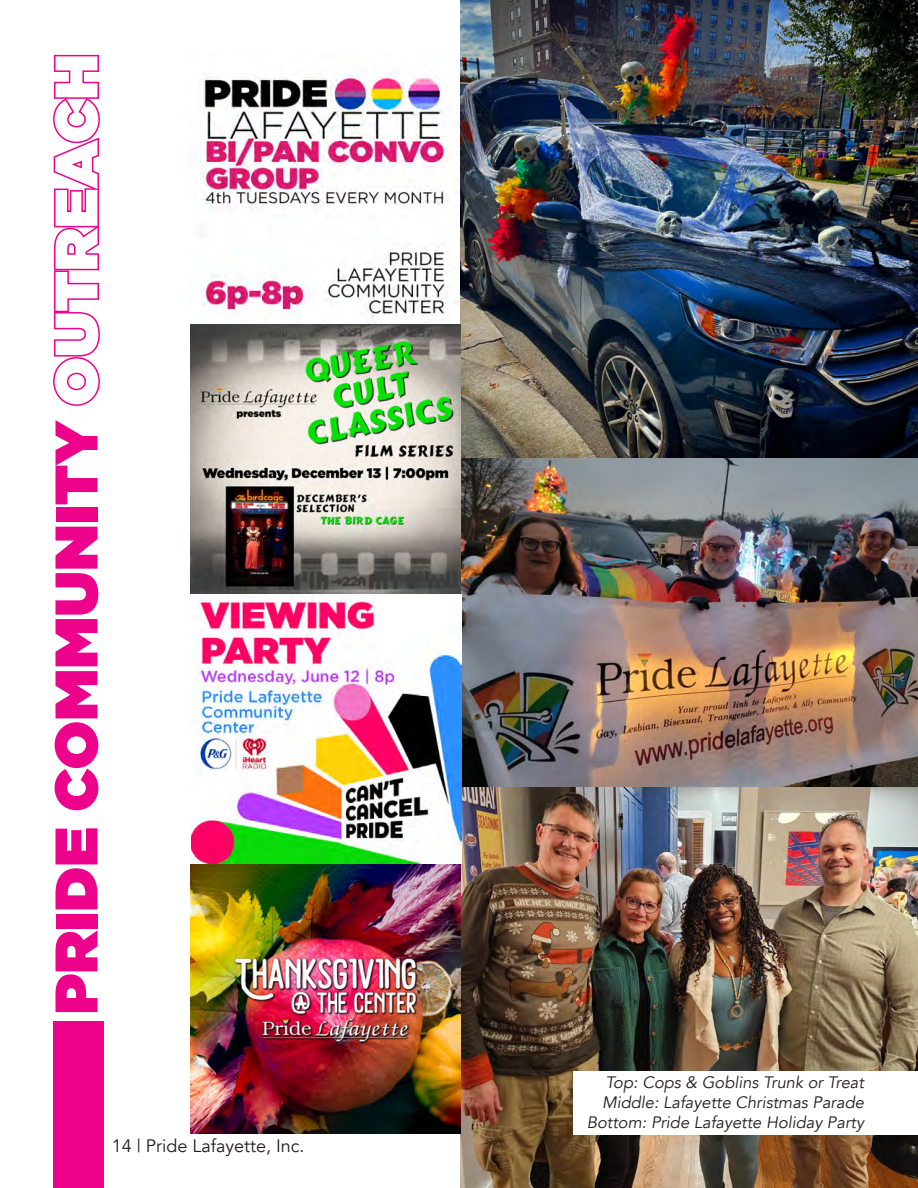
<style>
.page{position:relative;width:918px;height:1188px;background:#fff}
.page>*{position:absolute;margin:0;border:0;box-sizing:border-box;transform-origin:0 0}
.t1{font:900 60px "Gotham";color:#ed028c}
.t2{font:18px "Avenir";color:#231f20}
.t3{font:italic 16.5px "Avenir";color:#231f20}
</style>
<div class="page">
<div style="left:53px;top:1021px;width:51px;height:167px;background:#ed028c"></div>
<img style="left:460px;top:0;width:458px;height:1188px">
<img style="left:190px;top:54px;width:271px;height:1080px">
<div style="left:573px;top:1072px;width:345px;height:63px;background:#fff"></div>
<div style="left:911px;top:1071px;width:7px;height:64px;background:#fff"></div>
<p class="t1" style="left:33px;top:1014px;width:962px;rotate:-90deg">PRIDE COMMUNITY OUTREACH</p>
<p class="t2" style="left:112px;top:1135px;width:194px">14 | Pride Lafayette, Inc.</p>
<p class="t3" style="left:606px;top:1073px;width:260px">Top: Cops &amp; Goblins Trunk or Treat</p>
<p class="t3" style="left:602px;top:1093px;width:264px">Middle: Lafayette Christmas Parade</p>
<p class="t3" style="left:587px;top:1113px;width:279px">Bottom: Pride Lafayette Holiday Party</p>
</div>
